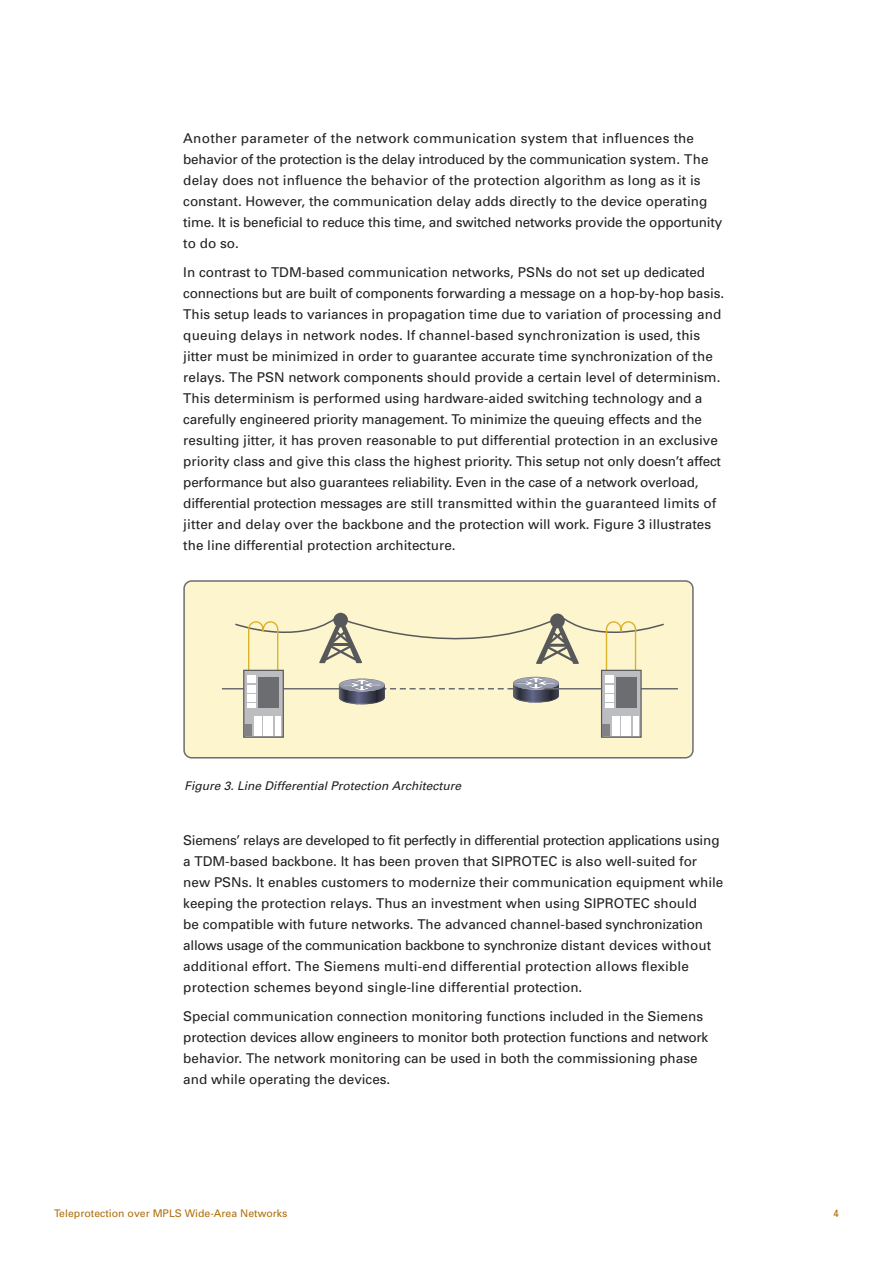
<style>
.page{position:relative;width:893px;height:1263px;background:#fff}
.page>*{position:absolute;margin:0;border:0;box-sizing:border-box;transform-origin:0 0}
.t1{font:13.5px/21px "Univers";color:#231f20}
.t2{font:italic 12px "Univers";color:#231f20}
.t3{font:10.5px "Univers";color:#af6e0b}
</style>
<div class="page">
<div style="left:184px;top:581px;width:509px;height:177px;background:#fcf5cd;border-radius:8px"></div>
<div style="left:183px;top:580px;width:511px;height:178px;border:2px solid #6c6d70;border-radius:8px"></div>
<hr style="left:222px;top:688px;width:133px;height:1px;background:#6c6d70">
<hr style="left:544px;top:688px;width:134px;height:1px;background:#6c6d70">
<svg style="left:243px;top:704px;width:41px;height:34px"></svg>
<div style="left:259px;top:677px;width:20px;height:30px;background:#6c6d70"></div>
<div style="left:275px;top:716px;width:6px;height:19px;background:#fff"></div>
<div style="left:264px;top:716px;width:9px;height:19px;background:#fff"></div>
<div style="left:255px;top:716px;width:7px;height:19px;background:#fff"></div>
<div style="left:245px;top:724px;width:7px;height:11px;background:#808285"></div>
<div style="left:247px;top:703px;width:9px;height:5px;background:#fff"></div>
<svg style="left:234px;top:613px;width:431px;height:91px"></svg>
<div style="left:601px;top:670px;width:41px;height:68px;background:#bcbdc0;border:1px solid #57585a"></div>
<div style="left:616px;top:677px;width:20px;height:30px;background:#6c6d70"></div>
<div style="left:605px;top:675px;width:9px;height:8px;background:#fff"></div>
<div style="left:605px;top:685px;width:9px;height:7px;background:#fff"></div>
<div style="left:605px;top:694px;width:9px;height:8px;background:#fff"></div>
<div style="left:633px;top:716px;width:6px;height:19px;background:#fff"></div>
<div style="left:621px;top:716px;width:10px;height:19px;background:#fff"></div>
<div style="left:612px;top:716px;width:8px;height:19px;background:#fff"></div>
<div style="left:602px;top:724px;width:8px;height:11px;background:#808285"></div>
<div style="left:605px;top:703px;width:9px;height:5px;background:#fff"></div>
<p class="t1" style="left:183px;top:128px;width:540px">Another parameter of the network communication system that influences the behavior of the protection is the delay introduced by the communication system. The delay does not influence the behavior of the protection algorithm as long as it is constant. However, the communication delay adds directly to the device operating time. It is beneficial to reduce this time, and switched networks provide the opportunity to do so.</p>
<p class="t1" style="left:183px;top:261px;width:543px">In contrast to TDM-based communication networks, PSNs do not set up dedicated connections but are built of components forwarding a message on a hop-by-hop basis.<br>This setup leads to variances in propagation time due to variation of processing and queuing delays in network nodes. If channel-based synchronization is used, this jitter must be minimized in order to guarantee accurate time synchronization of the relays. The PSN network components should provide a certain level of determinism.<br>This determinism is performed using hardware-aided switching technology and a carefully engineered priority management. To minimize the queuing effects and the resulting jitter, it has proven reasonable to put differential protection in an exclusive priority class and give this class the highest priority. This setup not only doesn’t affect performance but also guarantees reliability. Even in the case of a network overload, differential protection messages are still transmitted within the guaranteed limits of jitter and delay over the backbone and the protection will work. Figure 3 illustrates the line differential protection architecture.</p>
<p class="t2" style="left:184px;top:778px;width:278px">Figure 3. Line Differential Protection Architecture</p>
<p class="t1" style="left:183px;top:830px;width:542px">Siemens’ relays are developed to fit perfectly in differential protection applications using a TDM-based backbone. It has been proven that SIPROTEC is also well-suited for new PSNs. It enables customers to modernize their communication equipment while keeping the protection relays. Thus an investment when using SIPROTEC should<br>be compatible with future networks. The advanced channel-based synchronization allows usage of the communication backbone to synchronize distant devices without additional effort. The Siemens multi-end differential protection allows flexible protection schemes beyond single-line differential protection.</p>
<p class="t1" style="left:183px;top:1005px;width:526px">Special communication connection monitoring functions included in the Siemens protection devices allow engineers to monitor both protection functions and network behavior. The network monitoring can be used in both the commissioning phase and while operating the devices.</p>
<p class="t3" style="left:54px;top:1207px;width:235px">Teleprotection over MPLS Wide-Area Networks</p>
<p class="t3" style="left:833px;top:1207px;width:7px">4</p>
</div>
